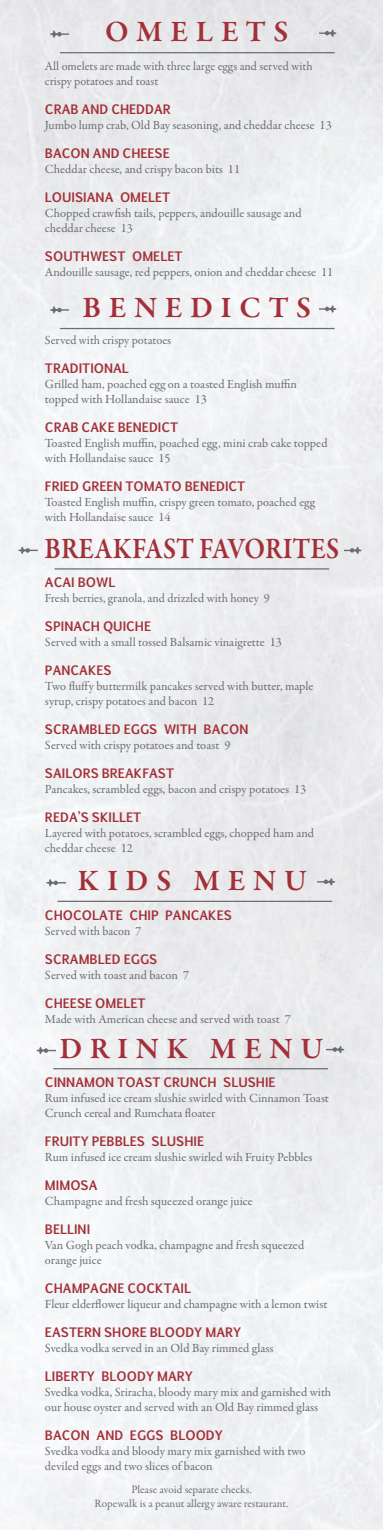
<style>
.page{position:relative;width:383px;height:1530px;background:#fff}
.page>*{position:absolute;margin:0;border:0;box-sizing:border-box;transform-origin:0 0}
.t1{font:600 30px "Garamond Premr Pro";letter-spacing:.25em;color:#a33038}
.t2{font:600 30px "Garamond Premr Pro";letter-spacing:.005em;color:#a33038;scale:.88 1}
.t3{font:12.5px/15px "Garamond Premr Pro";color:#6c6d70}
.t4{font:700 12.5px "Euphemia UCAS";color:#a33038}
.t5{font:11.25px/13.5px "Garamond Premr Pro";color:#6c6d70;text-align:center}
</style>
<div class="page">
<hr style="left:57px;top:901px;width:275px;height:1px;background:#6c6d70">
<svg style="left:46px;top:879px;width:19px;height:8px"></svg>
<svg style="left:317px;top:878px;width:18px;height:8px"></svg>
<hr style="left:60px;top:328px;width:274px;height:1px;background:#6c6d70">
<svg style="left:50px;top:306px;width:19px;height:8px"></svg>
<svg style="left:319px;top:305px;width:17px;height:8px"></svg>
<hr style="left:60px;top:52px;width:274px;height:1px;background:#6c6d70">
<svg style="left:50px;top:30px;width:19px;height:8px"></svg>
<svg style="left:319px;top:29px;width:17px;height:8px"></svg>
<hr style="left:54px;top:568px;width:275px;height:2px;background:#6c6d70">
<svg style="left:18px;top:547px;width:19px;height:7px"></svg>
<svg style="left:344px;top:547px;width:17px;height:7px"></svg>
<hr style="left:53px;top:1068px;width:274px;height:1px;background:#6c6d70">
<svg style="left:36px;top:1047px;width:19px;height:7px"></svg>
<svg style="left:326px;top:1046px;width:18px;height:7px"></svg>
<h1 class="t1" style="left:105px;top:20px;width:184px">OMELETS</h1>
<p class="t3" style="left:45px;top:60px;width:269px">All omelets are made with three large eggs and served with crispy potatoes and toast</p>
<p class="t4" style="left:45px;top:103px;width:127px">CRAB AND CHEDDAR</p>
<p class="t3" style="left:45px;top:119px;width:288px">Jumbo lump crab, Old Bay seasoning, and cheddar cheese 13</p>
<p class="t4" style="left:45px;top:147px;width:126px">BACON AND CHEESE</p>
<p class="t3" style="left:45px;top:163px;width:196px">Cheddar cheese, and crispy bacon bits 11</p>
<p class="t4" style="left:45px;top:191px;width:127px">LOUISIANA OMELET</p>
<p class="t3" style="left:45px;top:207px;width:258px">Chopped crawfish tails, peppers, andouille sausage and cheddar cheese 13</p>
<p class="t4" style="left:45px;top:250px;width:139px">SOUTHWEST OMELET</p>
<p class="t3" style="left:45px;top:266px;width:289px">Andouille sausage, red peppers, onion and cheddar cheese 11</p>
<h1 class="t1" style="left:82px;top:296px;width:230px">BENEDICTS</h1>
<p class="t3" style="left:45px;top:333px;width:127px">Served with crispy potatoes</p>
<p class="t4" style="left:45px;top:361px;width:85px">TRADITIONAL</p>
<p class="t3" style="left:45px;top:377px;width:253px">Grilled ham, poached egg on a toasted English muffin topped with Hollandaise sauce 13</p>
<p class="t4" style="left:45px;top:420px;width:135px">CRAB CAKE BENEDICT</p>
<p class="t3" style="left:45px;top:436px;width:284px">Toasted English muffin, poached egg, mini crab cake topped with Hollandaise sauce 15</p>
<p class="t4" style="left:45px;top:479px;width:202px">FRIED GREEN TOMATO BENEDICT</p>
<p class="t3" style="left:45px;top:495px;width:271px">Toasted English muffin, crispy green tomato, poached egg with Hollandaise sauce 14</p>
<h1 class="t2" style="left:45px;top:536px;width:336px">BREAKFAST FAVORITES</h1>
<p class="t4" style="left:45px;top:575px;width:72px">ACAI BOWL</p>
<p class="t3" style="left:45px;top:591px;width:226px">Fresh berries, granola, and drizzled with honey 9</p>
<p class="t4" style="left:45px;top:619px;width:108px">SPINACH QUICHE</p>
<p class="t3" style="left:45px;top:635px;width:238px">Served with a small tossed Balsamic vinaigrette 13</p>
<p class="t4" style="left:45px;top:663px;width:68px">PANCAKES</p>
<p class="t3" style="left:45px;top:679px;width:270px">Two fluffy buttermilk pancakes served with butter, maple syrup, crispy potatoes and bacon 12</p>
<p class="t4" style="left:45px;top:722px;width:205px">SCRAMBLED EGGS WITH BACON</p>
<p class="t3" style="left:45px;top:738px;width:187px">Served with crispy potatoes and toast 9</p>
<p class="t4" style="left:45px;top:766px;width:130px">SAILORS BREAKFAST</p>
<p class="t3" style="left:45px;top:782px;width:263px">Pancakes, scrambled eggs, bacon and crispy potatoes 13</p>
<p class="t4" style="left:45px;top:810px;width:98px">REDA’S SKILLET</p>
<p class="t3" style="left:45px;top:826px;width:270px">Layered with potatoes, scrambled eggs, chopped ham and cheddar cheese 12</p>
<h1 class="t1" style="left:77px;top:869px;width:231px">KIDS MENU</h1>
<p class="t4" style="left:45px;top:908px;width:188px">CHOCOLATE CHIP PANCAKES</p>
<p class="t3" style="left:45px;top:924px;width:98px">Served with bacon 7</p>
<p class="t4" style="left:45px;top:952px;width:114px">SCRAMBLED EGGS</p>
<p class="t3" style="left:45px;top:968px;width:145px">Served with toast and bacon 7</p>
<p class="t4" style="left:45px;top:996px;width:102px">CHEESE OMELET</p>
<p class="t3" style="left:45px;top:1012px;width:247px">Made with American cheese and served with toast 7</p>
<h1 class="t1" style="left:59px;top:1037px;width:265px">DRINK MENU</h1>
<p class="t4" style="left:45px;top:1075px;width:232px">CINNAMON TOAST CRUNCH SLUSHIE</p>
<p class="t3" style="left:45px;top:1091px;width:285px">Rum infused ice cream slushie swirled with Cinnamon Toast<br>Crunch cereal and Rumchata floater</p>
<p class="t4" style="left:45px;top:1134px;width:160px">FRUITY PEBBLES SLUSHIE</p>
<p class="t3" style="left:45px;top:1150px;width:269px">Rum infused ice cream slushie swirled wih Fruity Pebbles</p>
<p class="t4" style="left:45px;top:1178px;width:54px">MIMOSA</p>
<p class="t3" style="left:45px;top:1194px;width:209px">Champagne and fresh squeezed orange juice</p>
<p class="t4" style="left:45px;top:1222px;width:47px">BELLINI</p>
<p class="t3" style="left:45px;top:1238px;width:260px">Van Gogh peach vodka, champagne and fresh squeezed orange juice</p>
<p class="t4" style="left:45px;top:1281px;width:147px">CHAMPAGNE COCKTAIL</p>
<p class="t3" style="left:45px;top:1297px;width:284px">Fleur elderflower liqueur and champagne with a lemon twist</p>
<p class="t4" style="left:45px;top:1325px;width:198px">EASTERN SHORE BLOODY MARY</p>
<p class="t3" style="left:45px;top:1341px;width:230px">Svedka vodka served in an Old Bay rimmed glass</p>
<p class="t4" style="left:45px;top:1369px;width:149px">LIBERTY BLOODY MARY</p>
<p class="t3" style="left:45px;top:1385px;width:288px">Svedka vodka, Sriracha, bloody mary mix and garnished with our house oyster and served with an Old Bay rimmed glass</p>
<p class="t4" style="left:45px;top:1428px;width:179px">BACON AND EGGS BLOODY</p>
<p class="t3" style="left:45px;top:1444px;width:262px">Svedka vodka and bloody mary mix garnished with two deviled eggs and two slices of bacon</p>
<p class="t5" style="left:94px;top:1484px;width:195px">Please avoid separate checks.<br>Ropewalk is a peanut allergy aware restaurant.</p>
</div>
